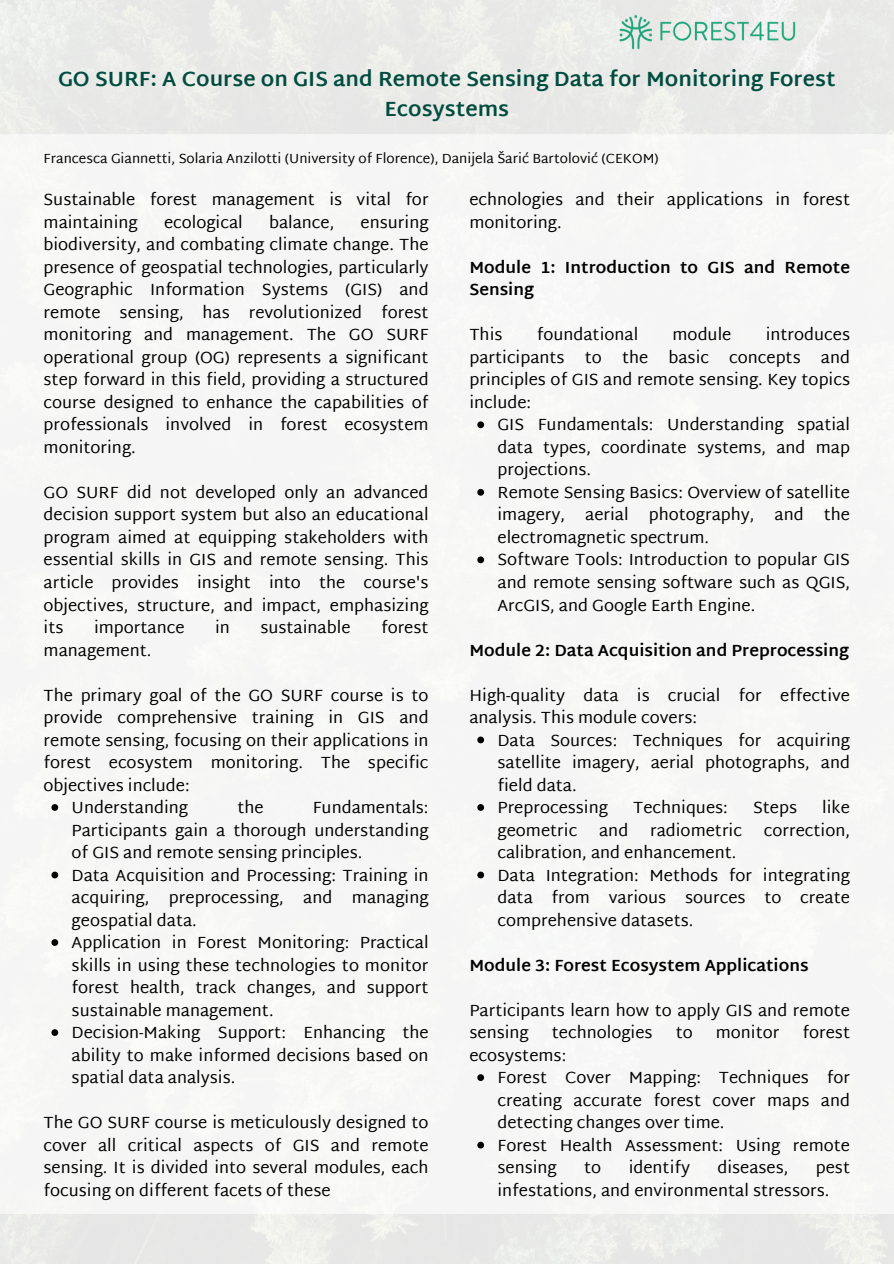
<style>
.page{position:relative;width:894px;height:1264px;background:#fff}
.page>*{position:absolute;margin:0;border:0;box-sizing:border-box;transform-origin:0 0}
.t1{font:700 21px/29.2px "Martel Sans";color:#004c3e;text-align:center}
.t2{font:16.5px/22.5px "Martel Sans";color:#000;text-align:justify}
.t3{font:700 16.5px/22.5px "Martel Sans";color:#000}
.t4{font:13.5px "Martel Sans";color:#000}
</style>
<div class="page">
<img style="left:615px;top:12px;width:188px;height:38px">
<div style="left:0;top:134px;width:893px;height:1079px;background:#f5f6f5"></div>
<svg style="left:51px;top:804px;width:7px;height:6px"></svg>
<svg style="left:51px;top:871px;width:7px;height:7px"></svg>
<svg style="left:51px;top:939px;width:7px;height:6px"></svg>
<svg style="left:51px;top:1029px;width:7px;height:6px"></svg>
<svg style="left:477px;top:421px;width:7px;height:7px"></svg>
<svg style="left:477px;top:489px;width:7px;height:6px"></svg>
<svg style="left:477px;top:556px;width:7px;height:7px"></svg>
<svg style="left:477px;top:736px;width:7px;height:7px"></svg>
<svg style="left:477px;top:804px;width:7px;height:6px"></svg>
<svg style="left:477px;top:871px;width:7px;height:7px"></svg>
<svg style="left:477px;top:1074px;width:7px;height:6px"></svg>
<svg style="left:477px;top:1141px;width:7px;height:7px"></svg>
<p class="t1" style="left:58px;top:65px;width:778px">GO SURF: A Course on GIS and Remote Sensing Data for Monitoring Forest<br>Ecosystems</p>
<p class="t4" style="left:44px;top:150px;width:616px">Francesca Giannetti, Solaria Anzilotti (University of Florence), Danijela Šarić Bartolović (CEKOM)</p>
<h1 class="t2" style="left:44px;top:188px;width:386px">Sustainable forest management is vital for maintaining</h1>
<h1 class="t2" style="left:44px;top:211px;width:386px;text-indent:317px">ensuring biodiversity, and combating climate change. The presence of geospatial technologies, particularly Geographic Information Systems (GIS) and remote sensing, has revolutionized forest monitoring and management. The GO SURF operational group (OG) represents a significant step forward in this field, providing a structured course designed to enhance the capabilities of professionals involved in forest ecosystem monitoring.</h1>
<p class="t2" style="left:44px;top:481px;width:386px">GO SURF did not developed only an advanced decision support system but also an educational program aimed at equipping stakeholders with essential skills in GIS and remote sensing. This article provides insight into the course's objectives, structure, and impact, emphasizing its</p>
<h1 class="t2" style="left:164px;top:211px;width:80px">ecological</h1>
<h1 class="t2" style="left:269px;top:211px;width:67px">balance,</h1>
<p class="t2" style="left:94px;top:616px;width:92px">importance</p>
<p class="t2" style="left:215px;top:616px;width:16px">in</p>
<p class="t2" style="left:260px;top:616px;width:91px">sustainable</p>
<p class="t2" style="left:381px;top:616px;width:49px">forest</p>
<p class="t2" style="left:44px;top:638px;width:109px">management.</p>
<h3 class="t2" style="left:44px;top:683px;width:386px">The primary goal of the GO SURF course is to provide comprehensive training in GIS and remote sensing, focusing on their applications in forest ecosystem monitoring. The specific objectives include:</h3>
<h3 class="t2" style="left:72px;top:796px;width:118px">Understanding</h3>
<h3 class="t2" style="left:237px;top:796px;width:28px">the</h3>
<h3 class="t2" style="left:72px;top:796px;width:358px;text-indent:241px">Fundamentals:<br>Participants gain a thorough understanding of GIS and remote sensing principles.</h3>
<h3 class="t2" style="left:72px;top:863px;width:358px">Data Acquisition and Processing: Training in acquiring, preprocessing, and managing geospatial data.</h3>
<p class="t2" style="left:72px;top:931px;width:358px">Application in Forest Monitoring: Practical skills in using these technologies to monitor forest health, track changes, and support sustainable management.</p>
<p class="t2" style="left:72px;top:1021px;width:358px">Decision-Making Support: Enhancing the ability to make informed decisions based on spatial data analysis.</p>
<p class="t2" style="left:44px;top:1111px;width:386px">The GO SURF course is meticulously designed to cover all critical aspects of GIS and remote sensing. It is divided into several modules, each focusing on different facets of these</p>
<p class="t2" style="left:469px;top:188px;width:382px">echnologies and their applications in forest monitoring.</p>
<h3 class="t3" style="left:469px;top:256px;width:382px">Module 1: Introduction to GIS and Remote<br>Sensing</h3>
<h3 class="t2" style="left:469px;top:323px;width:35px">This</h3>
<h3 class="t2" style="left:536px;top:323px;width:103px">foundational</h3>
<h3 class="t2" style="left:672px;top:323px;width:60px">module</h3>
<h3 class="t2" style="left:469px;top:323px;width:382px;text-indent:296px">introduces participants to the basic concepts and principles of GIS and remote sensing. Key topics include:</h3>
<h2 class="t2" style="left:497px;top:413px;width:354px">GIS Fundamentals: Understanding spatial data types, coordinate systems, and map projections.</h2>
<h3 class="t2" style="left:497px;top:481px;width:354px">Remote Sensing Basics: Overview of satellite imagery, aerial photography, and the electromagnetic spectrum.</h3>
<p class="t2" style="left:497px;top:548px;width:354px">Software Tools: Introduction to popular GIS and remote sensing software such as QGIS, ArcGIS, and Google Earth Engine.</p>
<p class="t3" style="left:469px;top:638px;width:381px">Module 2: Data Acquisition and Preprocessing</p>
<p class="t2" style="left:469px;top:683px;width:382px">High-quality data is crucial for effective analysis. This module covers:</p>
<h2 class="t2" style="left:497px;top:728px;width:354px">Data Sources: Techniques for acquiring satellite imagery, aerial photographs, and field data.</h2>
<h3 class="t2" style="left:497px;top:796px;width:112px">Preprocessing</h3>
<h3 class="t2" style="left:633px;top:796px;width:96px">Techniques:</h3>
<h3 class="t2" style="left:752px;top:796px;width:45px">Steps</h3>
<h3 class="t2" style="left:822px;top:796px;width:29px">like</h3>
<h3 class="t2" style="left:497px;top:818px;width:81px">geometric</h3>
<h3 class="t2" style="left:599px;top:818px;width:31px">and</h3>
<h3 class="t2" style="left:650px;top:818px;width:93px">radiometric</h3>
<h3 class="t2" style="left:763px;top:818px;width:88px">correction,</h3>
<h3 class="t2" style="left:497px;top:841px;width:240px">calibration, and enhancement.</h3>
<p class="t2" style="left:497px;top:863px;width:354px">Data Integration: Methods for integrating data from various sources to create comprehensive datasets.</p>
<p class="t3" style="left:469px;top:953px;width:340px">Module 3: Forest Ecosystem Applications</p>
<p class="t2" style="left:469px;top:998px;width:382px">Participants learn how to apply GIS and remote sensing</p>
<p class="t2" style="left:551px;top:1021px;width:102px">technologies</p>
<p class="t2" style="left:675px;top:1021px;width:19px">to</p>
<p class="t2" style="left:715px;top:1021px;width:65px">monitor</p>
<p class="t2" style="left:802px;top:1021px;width:49px">forest</p>
<p class="t2" style="left:469px;top:1043px;width:98px">ecosystems:</p>
<h2 class="t2" style="left:497px;top:1066px;width:354px">Forest Cover Mapping: Techniques for creating accurate forest cover maps and detecting changes over time.</h2>
<h3 class="t2" style="left:497px;top:1133px;width:354px">Forest Health Assessment: Using remote sensing</h3>
<h3 class="t2" style="left:584px;top:1156px;width:19px">to</h3>
<h3 class="t2" style="left:628px;top:1156px;width:63px">identify</h3>
<h3 class="t2" style="left:717px;top:1156px;width:72px">diseases,</h3>
<h3 class="t2" style="left:497px;top:1156px;width:354px;text-indent:318px">pest infestations, and environmental stressors.</h3>
</div>
